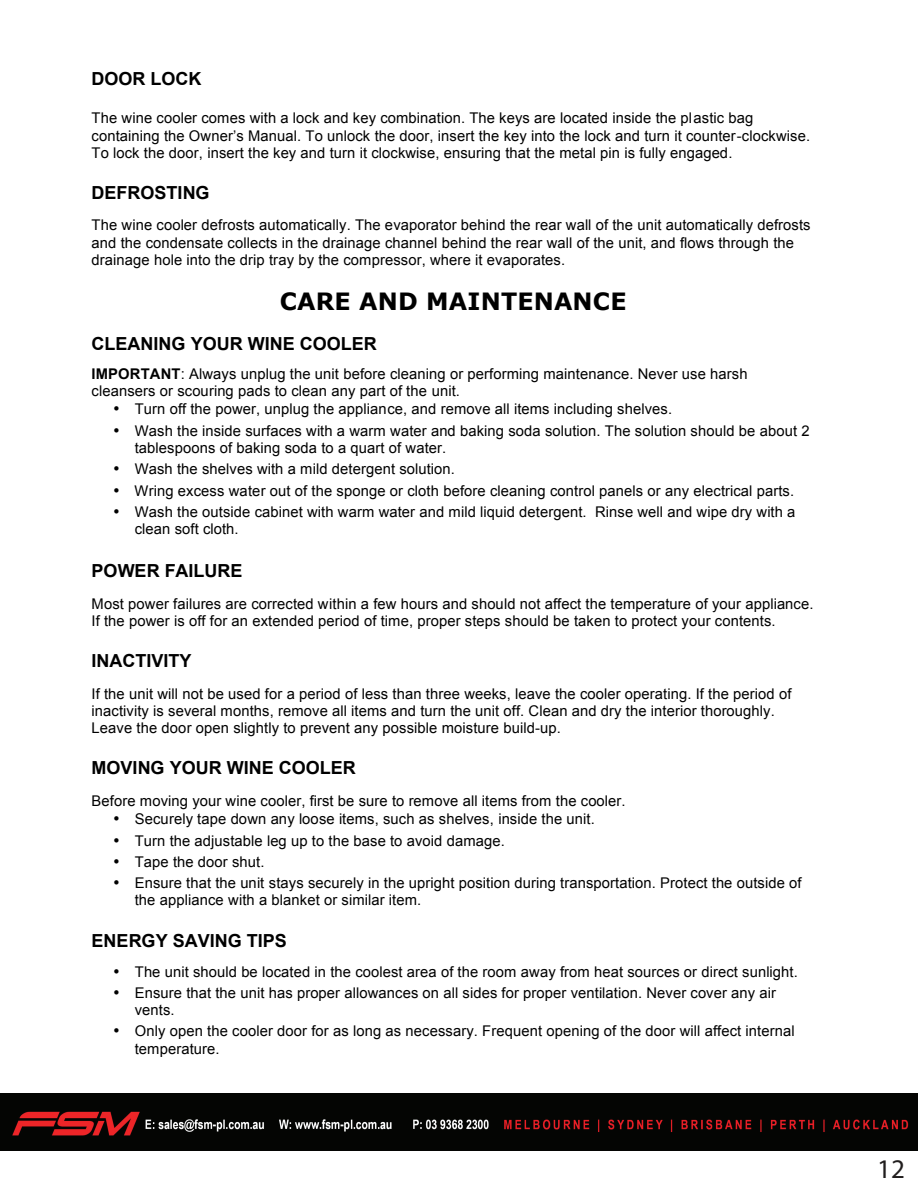
<style>
.page{position:relative;width:918px;height:1188px;background:#fff}
.page>*{position:absolute;margin:0;border:0;box-sizing:border-box;transform-origin:0 0}
.t1{font:27px "Myriad Pro";color:#211e1e;scale:.9 1}
.t2{font:700 23.7px "Verdana";letter-spacing:.005em;color:#000}
.t3{font:700 18px "Arial";color:#000}
.t4{font:14.7px/17.2px "Arial";letter-spacing:.005em;color:#000}
.s1{font-weight:700}
</style>
<div class="page">
<img style="left:0;top:1094px;width:918px;height:57px">
<p class="t3" style="left:92px;top:67px;width:111px">DOOR LOCK</p>
<p class="t4" style="left:92px;top:110px;width:720px">The wine cooler comes with a lock and key combination. The keys are located inside the plastic bag containing the Owner’s Manual. To unlock the door, insert the key into the lock and turn it counter-clockwise.<br>To lock the door, insert the key and turn it clockwise, ensuring that the metal pin is fully engaged.</p>
<p class="t3" style="left:92px;top:181px;width:120px">DEFROSTING</p>
<p class="t4" style="left:92px;top:217px;width:721px">The wine cooler defrosts automatically. The evaporator behind the rear wall of the unit automatically defrosts and the condensate collects in the drainage channel behind the rear wall of the unit, and flows through the drainage hole into the drip tray by the compressor, where it evaporates.</p>
<h2 class="t2" style="left:280px;top:286px;width:348px">CARE AND MAINTENANCE</h2>
<p class="t3" style="left:92px;top:332px;width:287px">CLEANING YOUR WINE COOLER</p>
<p class="t4" style="left:92px;top:365px;width:657px"><span class="s1">IMPORTANT</span>: Always unplug the unit before cleaning or performing maintenance. Never use harsh</p>
<p class="t4" style="left:92px;top:382px;width:370px">cleansers or scouring pads to clean any part of the unit.</p>
<p class="t4" style="left:135px;top:401px;width:539px">Turn off the power, unplug the appliance, and remove all items including shelves.</p>
<p class="t4" style="left:135px;top:422px;width:676px">Wash the inside surfaces with a warm water and baking soda solution. The solution should be about 2 tablespoons of baking soda to a quart of water.</p>
<p class="t4" style="left:135px;top:459px;width:662px;line-height:21px">Wash the shelves with a mild detergent solution.<br>Wring excess water out of the sponge or cloth before cleaning control panels or any electrical parts.<br>Wash the outside cabinet with warm water and mild liquid detergent. Rinse well and wipe dry with a</p>
<p class="t4" style="left:135px;top:520px;width:105px">clean soft cloth.</p>
<p class="t3" style="left:92px;top:559px;width:153px">POWER FAILURE</p>
<p class="t4" style="left:92px;top:595px;width:723px">Most power failures are corrected within a few hours and should not affect the temperature of your appliance.<br>If the power is off for an extended period of time, proper steps should be taken to protect your contents.</p>
<p class="t3" style="left:92px;top:649px;width:102px">INACTIVITY</p>
<p class="t4" style="left:92px;top:685px;width:701px">If the unit will not be used for a period of less than three weeks, leave the cooler operating. If the period of inactivity is several months, remove all items and turn the unit off. Clean and dry the interior thoroughly.<br>Leave the door open slightly to prevent any possible moisture build-up.</p>
<p class="t3" style="left:92px;top:756px;width:266px">MOVING YOUR WINE COOLER</p>
<p class="t4" style="left:135px;top:791px;width:492px;line-height:18.8px;text-indent:-43px">Before moving your wine cooler, first be sure to remove all items from the cooler.<br>Securely tape down any loose items, such as shelves, inside the unit.</p>
<p class="t4" style="left:135px;top:830px;width:668px;line-height:21px">Turn the adjustable leg up to the base to avoid damage.<br>Tape the door shut.<br>Ensure that the unit stays securely in the upright position during transportation. Protect the outside of</p>
<p class="t4" style="left:135px;top:892px;width:288px">the appliance with a blanket or similar item.</p>
<p class="t3" style="left:92px;top:929px;width:197px">ENERGY SAVING TIPS</p>
<p class="t4" style="left:135px;top:961px;width:665px;line-height:20.9px">The unit should be located in the coolest area of the room away from heat sources or direct sunlight.<br>Ensure that the unit has proper allowances on all sides for proper ventilation. Never cover any air</p>
<p class="t4" style="left:135px;top:1000px;width:661px;line-height:20.9px">vents.<br>Only open the cooler door for as long as necessary. Frequent opening of the door will affect internal</p>
<p class="t4" style="left:135px;top:1040px;width:86px">temperature.</p>
<h1 class="t1" style="left:863px;top:1152px;width:48px">112</h1>
</div>
